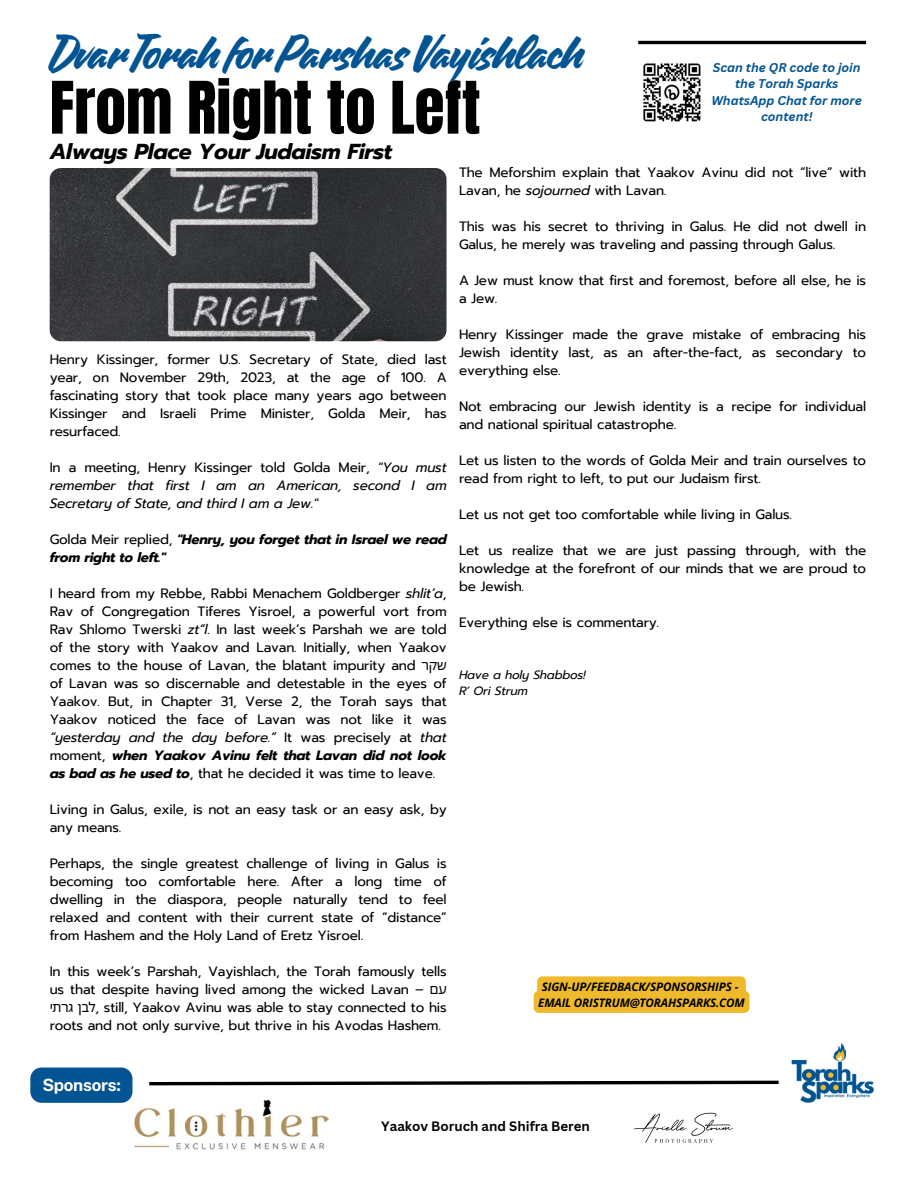
<style>
.page{position:relative;width:918px;height:1188px;background:#fff}
.page>*{position:absolute;margin:0;border:0;box-sizing:border-box;transform-origin:0 0}
.t1{font:61.5px "Anton";color:#000}
.t2{font:46.8px "Quotes Script";letter-spacing:-.015em;color:#025492}
.t3{font:italic 700 21.6px "Prompt";letter-spacing:-.015em;color:#000}
.t4{font:700 16.95px "Public Sans";letter-spacing:-.015em;color:#fff}
.t5{font:13.5px/18px "Prompt";letter-spacing:-.015em;color:#000}
.t6{font:italic 13.5px/18px "Prompt";letter-spacing:-.015em;color:#000;text-align:justify}
.t7{font:italic 700 13.5px/18px "Prompt";letter-spacing:-.015em;color:#000}
.t8{font:13.5px "Noto Sans Hebrew";color:#000}
.t9{font:700 13.35px "Canva Sans";color:#000}
.t10{font:italic 700 12.3px/16.5px "Canva Sans";color:#025492;text-align:center}
.t11{font:italic 12px "Prompt";letter-spacing:-.015em;color:#000}
.t12{font:italic 700 11.7px "Open Sans";letter-spacing:-.015em;color:#000}
.s1{font-style:italic}
.s2{font-style:normal}
.s3{font-weight:400;font-style:normal}
.s4{font-family:"Noto Sans Hebrew"}
.s5{font-weight:700;font-style:italic}
</style>
<div class="page">
<img style="left:749px;top:995px;width:125px;height:108px">
<img style="left:124px;top:1082px;width:205px;height:68px">
<div style="left:30px;top:1068px;width:102px;height:35px;background:#025492;border-radius:11px"></div>
<svg style="left:146px;top:1079px;width:636px;height:8px"></svg>
<img style="left:634px;top:1112px;width:99px;height:31px">
<img style="left:638px;top:59px;width:68px;height:67px;border-radius:20px">
<hr style="left:638px;top:41px;width:228px;height:3px;background:#000">
<img style="left:50px;top:168px;width:397px;height:173px;border-radius:11px">
<svg style="left:534px;top:976px;width:215px;height:37px;background:#eebb31"></svg>
<h6 class="t2" style="left:50px;top:21px;width:536px">Dvar Torah forParshasVayishlach</h6>
<p class="t10" style="left:711px;top:59px;width:152px">Scan the QR code to join the Torah Sparks<br>WhatsApp Chat for more content!</p>
<h1 class="t1" style="left:50px;top:64px;width:432px">From Right to Left</h1>
<h3 class="t5" style="left:459px;top:163px;width:409px">The Meforshim explain that Yaakov Avinu did not “live” with<br>Lavan, he <span class="s1">sojourned</span> with Lavan.</h3>
<p class="t5" style="left:459px;top:217px;width:409px">This was his secret to thriving in Galus. He did not dwell in<br>Galus, he merely was traveling and passing through Galus.</p>
<p class="t5" style="left:459px;top:271px;width:409px">A Jew must know that first and foremost, before all else, he is a Jew.</p>
<h5 class="t5" style="left:459px;top:325px;width:409px;text-align:justify">Henry Kissinger made the grave mistake of embracing his Jewish identity last, as an after-the-fact, as secondary to everything else.</h5>
<h6 class="t5" style="left:459px;top:397px;width:409px">Not embracing our Jewish identity is a recipe for individual and national spiritual catastrophe.</h6>
<h6 class="t5" style="left:459px;top:451px;width:409px">Let us listen to the words of Golda Meir and train ourselves to read from right to left, to put our Judaism first.</h6>
<h6 class="t5" style="left:459px;top:505px;width:335px">Let us not get too comfortable while living in Galus.</h6>
<h6 class="t5" style="left:459px;top:541px;width:409px;text-align:justify">Let us realize that we are just passing through, with the knowledge at the forefront of our minds that we are proud to be Jewish.</h6>
<h6 class="t5" style="left:459px;top:613px;width:202px">Everything else is commentary.</h6>
<h6 class="t11" style="left:459px;top:666px;width:128px">Have a holy Shabbos!</h6>
<h6 class="t11" style="left:459px;top:682px;width:70px">R’ Ori Strum</h6>
<h6 class="t3" style="left:50px;top:136px;width:344px">Always Place Your Judaism First</h6>
<p class="t5" style="left:50px;top:351px;width:399px;text-align:justify">Henry Kissinger, former U.S. Secretary of State, died last year, on November 29th, 2023, at the age of 100. A fascinating story that took place many years ago between Kissinger and Israeli Prime Minister, Golda Meir, has resurfaced.</p>
<p class="t6" style="left:50px;top:459px;width:399px"><span class="s2">In a meeting, Henry Kissinger told Golda Meir,</span> "You must remember that first I am an American, second I am Secretary of State, and third I am a Jew."</p>
<p class="t7" style="left:50px;top:531px;width:399px"><span class="s3">Golda Meir replied,</span> "Henry, you forget that in Israel we read from right to left."</p>
<p class="t5" style="left:50px;top:585px;width:399px;text-align:justify">I heard from my Rebbe, Rabbi Menachem Goldberger <span class="s1">shlit’a</span>, Rav of Congregation Tiferes Yisroel, a powerful vort from Rav Shlomo Twerski <span class="s1">zt”l</span>. In last week’s Parshah we are told of the story with Yaakov and Lavan. Initially, when Yaakov comes to the house of Lavan, the blatant impurity and <span class="s4">קר ש </span>of Lavan was so discernable and detestable in the eyes of Yaakov. But, in Chapter 31, Verse 2, the Torah says that Yaakov noticed the face of Lavan was not like it was <span class="s1">“yesterday and the day before.”</span> It was precisely at <span class="s1">that </span>moment, <span class="s5">when Yaakov Avinu felt that Lavan did not look as bad as he used to</span>, that he decided it was time to leave.</p>
<p class="t5" style="left:50px;top:801px;width:399px">Living in Galus, exile, is not an easy task or an easy ask, by any means.</p>
<p class="t5" style="left:50px;top:855px;width:399px;text-align:justify">Perhaps, the single greatest challenge of living in Galus is becoming too comfortable here. After a long time of dwelling in the diaspora, people naturally tend to feel relaxed and content with their current state of “distance” from Hashem and the Holy Land of Eretz Yisroel.</p>
<p class="t5" style="left:50px;top:963px;width:399px">In this week’s Parshah, Vayishlach, the Torah famously tells us that despite having lived among the wicked Lavan – <span class="s4">ע</span></p>
<p class="t12" style="left:542px;top:978px;width:198px">SIGN-UP/FEEDBACK/SPONSORSHIPS -</p>
<p class="t12" style="left:538px;top:994px;width:208px">EMAIL ORISTRUM@TORAHSPARKS.COM</p>
<p class="t8" style="left:430px;top:980px;width:10px">ם</p>
<p class="t5" style="left:50px;top:999px;width:399px"><span class="s4">תי גר לבן</span> , still, Yaakov Avinu was able to stay connected to his roots and not only survive, but thrive in his Avodas Hashem.</p>
<p class="t4" style="left:43px;top:1075px;width:80px">Sponsors:</p>
<p class="t9" style="left:381px;top:1117px;width:210px">Yaakov Boruch and Shifra Beren</p>
</div>
